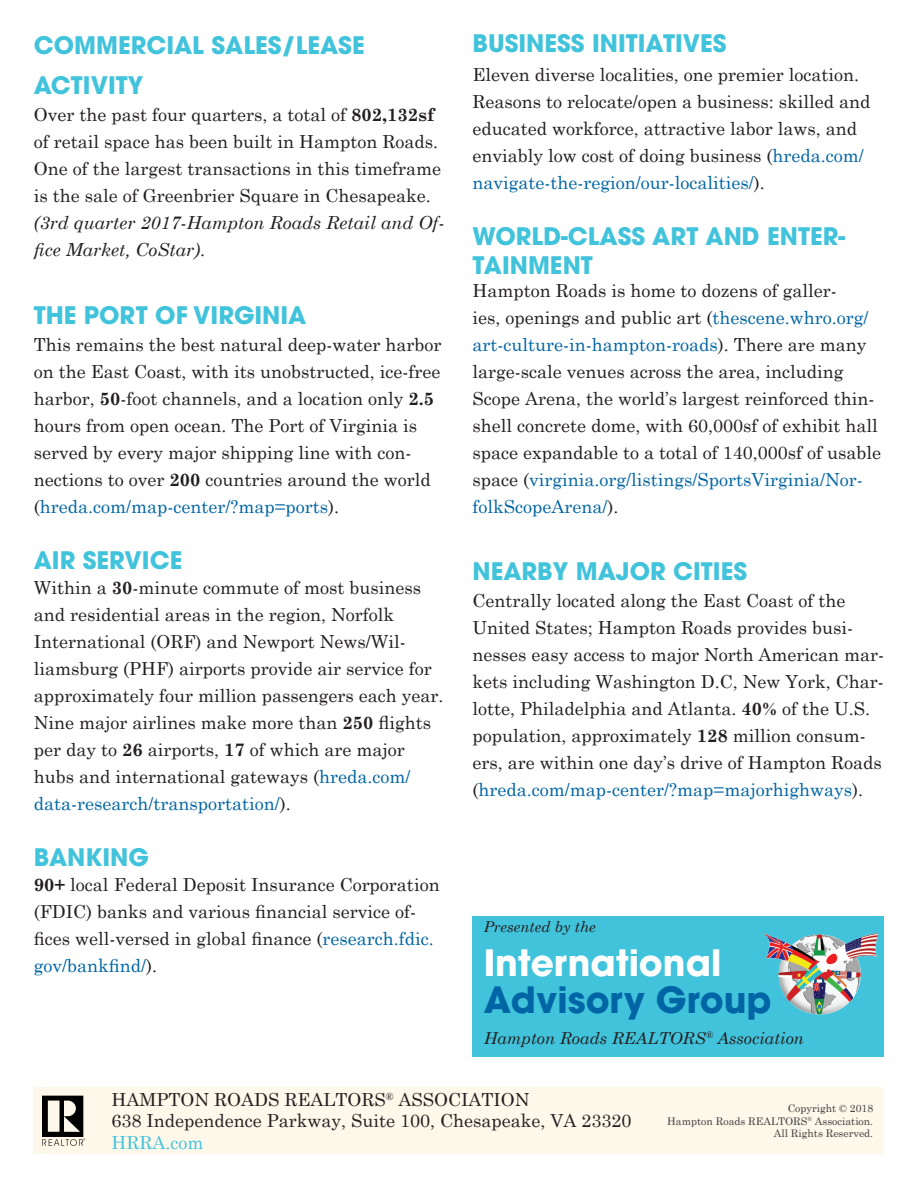
<style>
.page{position:relative;width:918px;height:1188px;background:#fff}
.page>*{position:absolute;margin:0;border:0;box-sizing:border-box;transform-origin:0 0}
.t1{font:700 36px "Avant Garde";color:#fff}
.t2{font:700 36px "Avant Garde";color:#0065a4}
.t3{font:700 24px/40.5px "Avant Garde";color:#42c3dc}
.t4{font:18px/27px "Century Schoolbook";color:#231f20}
.t5{font:italic 18px/27px "Century Schoolbook";color:#231f20}
.t6{font:18px "Century Schoolbook";color:#42c3dc}
.t7{font:italic 16.5px "Century Schoolbook";color:#231f20}
.t8{font:italic 15px "Century Schoolbook";color:#231f20}
.t9{font:10.5px/12.6px "Century Schoolbook";color:#3e3e3f;text-align:right}
.s1{font-weight:700}
.s2{font-style:normal}
.s3{color:#0065a4}
</style>
<div class="page">
<div style="left:472px;top:916px;width:412px;height:140px;background:#42c3dc"></div>
<img style="left:763px;top:933px;width:116px;height:82px">
<div style="left:34px;top:1087px;width:850px;height:67px;background:#fef8ea"></div>
<svg style="left:42px;top:1096px;width:43px;height:50px"></svg>
<h2 class="t3" style="left:34px;top:25px;width:332px">COMMERCIAL SALES/LEASE<br>ACTIVITY</h2>
<p class="t4" style="left:34px;top:100px;width:409px">Over the past four quarters, a total of <span class="s1">802,132sf </span>of retail space has been built in Hampton Roads.<br>One of the largest transactions in this timeframe is the sale of Greenbrier Square in Chesapeake.</p>
<p class="t5" style="left:34px;top:209px;width:412px">(3rd quarter 2017-Hampton Roads Retail and Of&shy;fice Market, CoStar)<span class="s2">.</span></p>
<h2 class="t3" style="left:34px;top:295px;width:274px">THE PORT OF VIRGINIA</h2>
<p class="t4" style="left:34px;top:329px;width:409px">This remains the best natural deep-water harbor on the East Coast, with its unobstructed, ice-free harbor, <span class="s1">50</span>-foot channels, and a location only <span class="s1">2.5 </span>hours from open ocean. The Port of Virginia is served by every major shipping line with con&shy;nections to over <span class="s1">200</span> countries around the world (<span class="s3">hreda.com/map-center/?map=ports</span>).</p>
<h2 class="t3" style="left:34px;top:540px;width:150px">AIR SERVICE</h2>
<p class="t4" style="left:34px;top:572px;width:411px">Within a <span class="s1">30</span>-minute commute of most business and residential areas in the region, Norfolk International (ORF) and Newport News/Wil&shy;liamsburg (PHF) airports provide air service for approximately four million passengers each year.<br>Nine major airlines make more than <span class="s1">250</span> flights per day to <span class="s1">26</span> airports, <span class="s1">17</span> of which are major hubs and international gateways (<span class="s3">hreda.com/ data-research/transportation/</span>).</p>
<h2 class="t3" style="left:34px;top:837px;width:117px">BANKING</h2>
<p class="t4" style="left:34px;top:869px;width:407px"><span class="s1">90+</span> local Federal Deposit Insurance Corporation (FDIC) banks and various financial service of&shy;fices well-versed in global finance (<span class="s3">research.fdic. gov/bankfind/</span>).</p>
<h2 class="t3" style="left:472px;top:22px;width:256px">BUSINESS INITIATIVES</h2>
<p class="t4" style="left:472px;top:59px;width:400px">Eleven diverse localities, one premier location.<br>Reasons to relocate/open a business: skilled and educated workforce, attractive labor laws, and enviably low cost of doing business (<span class="s3">hreda.com/ navigate-the-region/our-localities/</span>).</p>
<h2 class="t3" style="left:472px;top:221px;width:374px;line-height:28.8px">WORLD-CLASS ART AND ENTER-<br>TAINMENT</h2>
<p class="t4" style="left:472px;top:275px;width:410px">Hampton Roads is home to dozens of galler-<br>ies, openings and public art (<span class="s3">thescene.whro.org/ art-culture-in-hampton-roads</span>). There are many large-scale venues across the area, including Scope Arena, the world’s largest reinforced thin&shy;shell concrete dome, with 60,000sf of exhibit hall space expandable to a total of 140,000sf of usable space (<span class="s3">virginia.org/listings/SportsVirginia/Nor&shy;folkScopeArena/</span>).</p>
<h2 class="t3" style="left:472px;top:551px;width:276px">NEARBY MAJOR CITIES</h2>
<p class="t4" style="left:472px;top:586px;width:413px">Centrally located along the East Coast of the United States; Hampton Roads provides busi&shy;nesses easy access to major North American mar&shy;kets including Washington D.C, New York, Char&shy;lotte, Philadelphia and Atlanta. <span class="s1">40%</span> of the U.S. population, approximately <span class="s1">128</span> million consum&shy;ers, are within one day’s drive of Hampton Roads (<span class="s3">hreda.com/map-center/?map=majorhighways</span>).</p>
<p class="t8" style="left:484px;top:916px;width:114px">Presented by the</p>
<h1 class="t1" style="left:484px;top:939px;width:239px">INTERNATIONAL</h1>
<h1 class="t2" style="left:484px;top:977px;width:289px">ADVISORY GROUP</h1>
<p class="t7" style="left:484px;top:1025px;width:322px">Hampton Roads REALTORS<sup>®</sup> Association</p>
<p class="t4" style="left:112px;top:1087px;width:522px;line-height:21.6px">HAMPTON ROADS REALTORS<sup>®</sup> ASSOCIATION<br>638 Independence Parkway, Suite 100, Chesapeake, VA 23320</p>
<p class="t6" style="left:112px;top:1127px;width:93px">HRRA.com</p>
<p class="t9" style="left:667px;top:1101px;width:207px">Copyright © 2018<br>Hampton Roads REALTORS<sup>®</sup> Association.<br>All Rights Reserved.</p>
</div>
